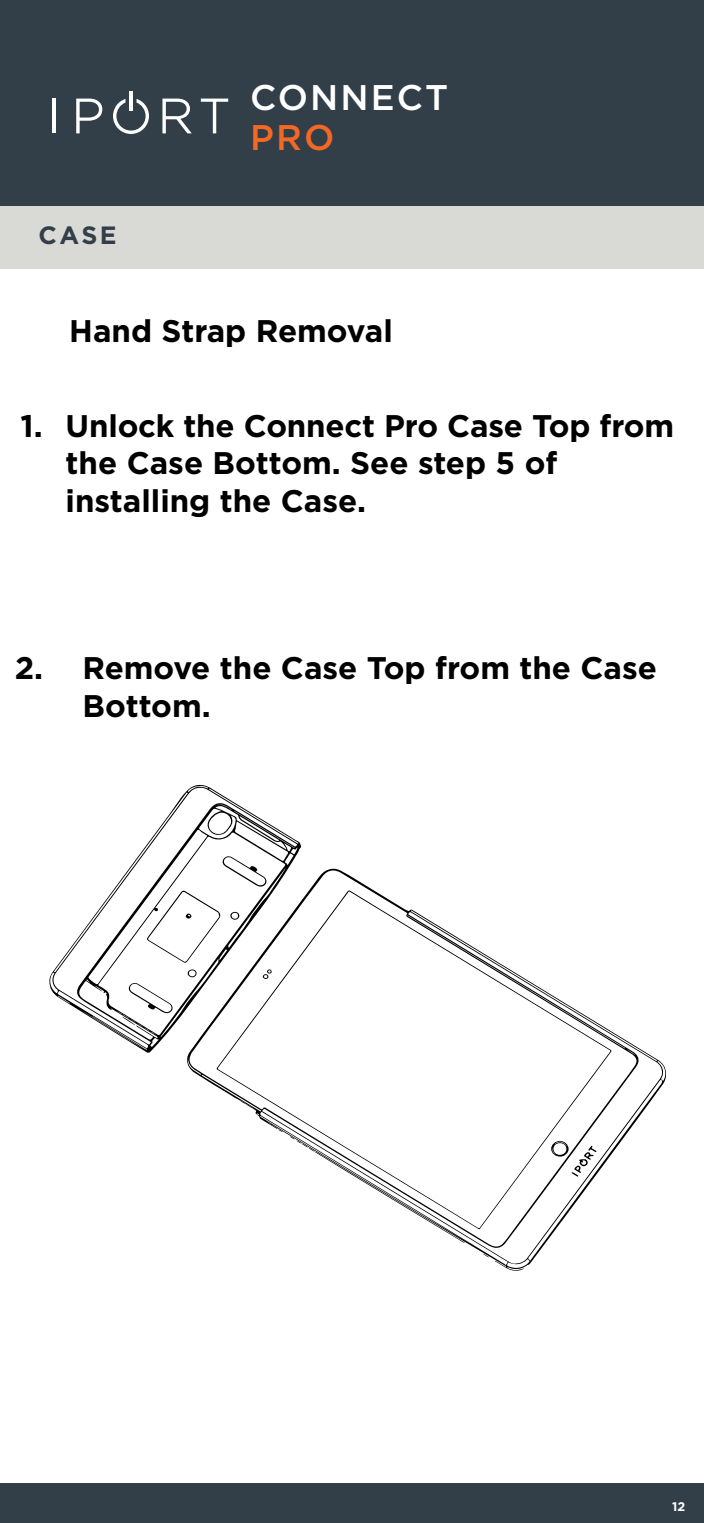
<style>
.page{position:relative;width:704px;height:1523px;background:#fff}
.page>*{position:absolute;margin:0;border:0;box-sizing:border-box;transform-origin:0 0}
.t1{font:500 35.62px "Gotham";letter-spacing:.055em;color:#fff}
.t2{font:500 35.62px "Gotham";color:#f36824}
.t3{font:700 31.25px/37.5px "Gotham";color:#000}
.t4{font:700 25px "Gotham";color:#333f48}
.t5{font:700 12.5px "Gotham";color:#fff}
</style>
<div class="page">
<div style="left:0;top:0;width:703px;height:236px;background:#333f48"></div>
<div style="left:0;top:1483px;width:703px;height:39px;background:#333f48"></div>
<hr style="left:52px;top:99px;width:3px;height:34px;background:#fff">
<svg style="left:76px;top:99px;width:26px;height:34px"></svg>
<svg style="left:162px;top:99px;width:29px;height:34px"></svg>
<svg style="left:201px;top:99px;width:27px;height:34px"></svg>
<hr style="left:129px;top:91px;width:4px;height:20px;background:#fff">
<svg style="left:113px;top:99px;width:36px;height:35px"></svg>
<div style="left:0;top:206px;width:703px;height:62px;background:#d9d9d6"></div>
<svg style="left:49px;top:784px;width:252px;height:269px"></svg>
<svg style="left:122px;top:982px;width:51px;height:43px"></svg>
<svg style="left:146px;top:855px;width:121px;height:108px"></svg>
<svg style="left:184px;top:868px;width:482px;height:403px"></svg>
<svg style="left:482px;top:1253px;width:7px;height:4px"></svg>
<svg style="left:289px;top:1229px;width:176px;height:14px"></svg>
<svg style="left:216px;top:890px;width:395px;height:339px"></svg>
<svg style="left:263px;top:969px;width:8px;height:10px"></svg>
<svg style="left:550px;top:1140px;width:46px;height:36px"></svg>
<p class="t4" style="left:38px;top:221px;width:80px">CASE</p>
<p class="t1" style="left:250px;top:77px;width:199px">CONNECT</p>
<p class="t2" style="left:250px;top:117px;width:85px">PRO</p>
<p class="t3" style="left:69px;top:311px;width:325px">Hand Strap Removal</p>
<p class="t3" style="left:66px;top:406px;width:609px;text-indent:-45px">1. Unlock the Connect Pro Case Top from the Case Bottom. See step 5 of installing the Case.</p>
<p class="t3" style="left:82px;top:648px;width:575px;text-indent:-68px">2. Remove the Case Top from the Case<br>Bottom.</p>
<p class="t5" style="left:671px;top:1498px;width:15px">12</p>
</div>
